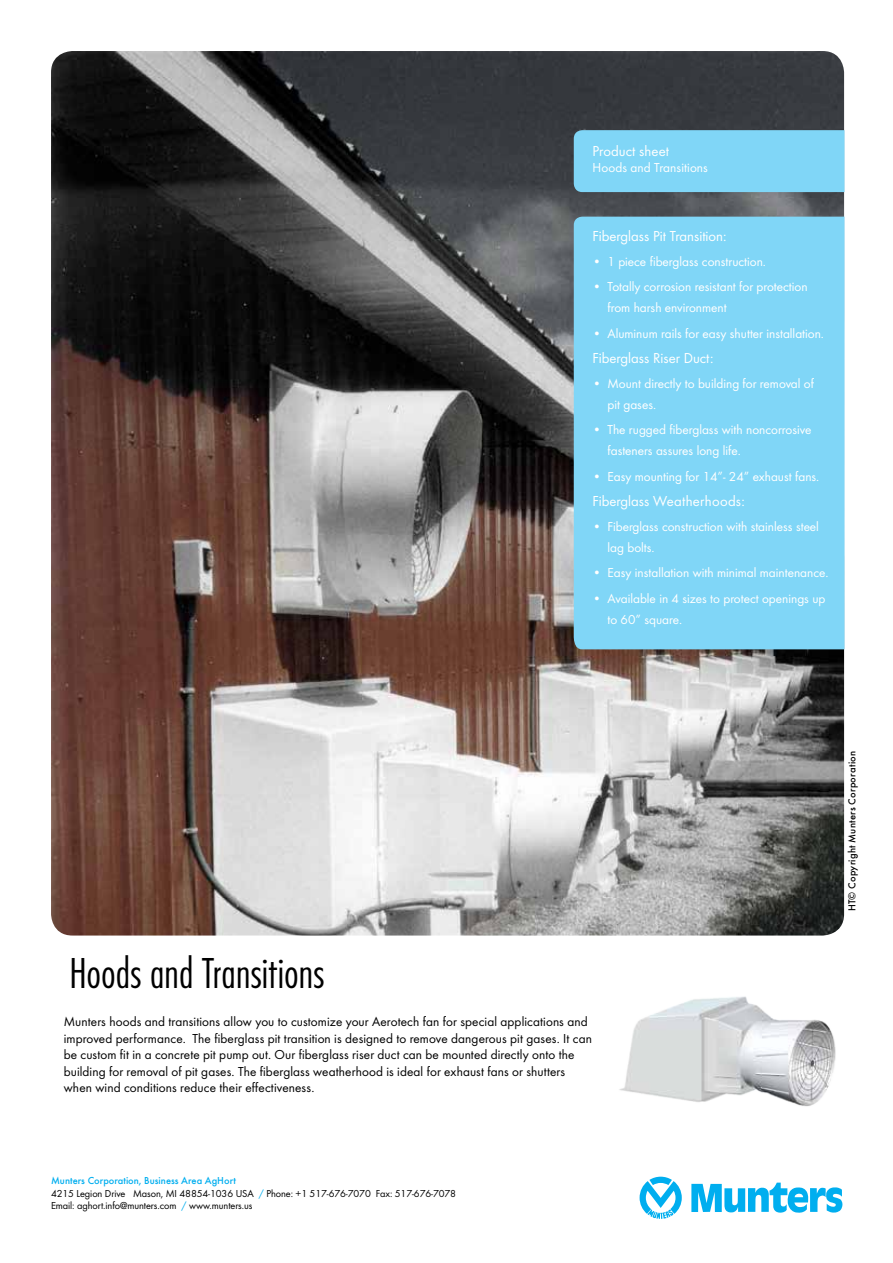
<style>
.page{position:relative;width:893px;height:1263px;background:#fff}
.page>*{position:absolute;margin:0;border:0;box-sizing:border-box;transform-origin:0 0}
.t1{font:300 45px "Futura Con";letter-spacing:-.005em;color:#000}
.t2{font:15px "Futura Boo";color:#fff}
.t3{font:13.5px/21px "Futura Boo";color:#fff}
.t4{font:13.5px/16.5px "Futura Boo";letter-spacing:.01em;color:#000}
.t5{font:10.5px/12.6px "Futura Boo";letter-spacing:-.005em;color:#000}
.t6{font:500 10.5px "Futura";color:#00aeef}
.t7{font:500 10.5px "Futura";letter-spacing:.025em;color:#000}
.s1{color:#00aeef}
</style>
<div class="page">
<img style="left:51px;top:51px;width:793px;height:884px">
<svg style="left:691px;top:1182px;width:151px;height:31px"></svg>
<svg style="left:640px;top:1177px;width:42px;height:42px"></svg>
<div style="left:573px;top:130px;width:271px;height:519px;background:#80d6f7"></div>
<img style="left:619px;top:996px;width:217px;height:111px">
<p class="t2" style="left:592px;top:142px;width:78px">Product sheet</p>
<p class="t3" style="left:592px;top:157px;width:117px">Hoods and Transitions</p>
<p class="t2" style="left:592px;top:227px;width:136px">Fiberglass Pit Transition:</p>
<p class="t3" style="left:592px;top:251px;width:175px">• 1 piece fiberglass construction.</p>
<p class="t3" style="left:607px;top:276px;width:202px;text-indent:-15px">• Totally corrosion resistant for protection from harsh environment</p>
<p class="t3" style="left:592px;top:323px;width:233px">• Aluminum rails for easy shutter installation.</p>
<p class="t2" style="left:592px;top:349px;width:122px">Fiberglass Riser Duct:</p>
<p class="t3" style="left:607px;top:373px;width:208px;text-indent:-15px">• Mount directly to building for removal of pit gases.</p>
<p class="t3" style="left:607px;top:419px;width:205px;text-indent:-15px">• The rugged fiberglass with noncorrosive fasteners assures long life.</p>
<p class="t3" style="left:592px;top:466px;width:228px">• Easy mounting for 14”- 24” exhaust fans.</p>
<p class="t2" style="left:592px;top:492px;width:154px">Fiberglass Weatherhoods:</p>
<p class="t3" style="left:607px;top:516px;width:213px;text-indent:-15px">• Fiberglass construction with stainless steel lag bolts.</p>
<p class="t3" style="left:592px;top:562px;width:237px">• Easy installation with minimal maintenance.</p>
<p class="t3" style="left:607px;top:588px;width:219px;text-indent:-15px">• Available in 4 sizes to protect openings up to 60” square.</p>
<h1 class="t1" style="left:69px;top:947px;width:256px">Hoods and Transitions</h1>
<p class="t4" style="left:64px;top:1014px;width:530px">Munters hoods and transitions allow you to customize your Aerotech fan for special applications and improved performance. The fiberglass pit transition is designed to remove dangerous pit gases. It can be custom fit in a concrete pit pump out. Our fiberglass riser duct can be mounted directly onto the building for removal of pit gases. The fiberglass weatherhood is ideal for exhaust fans or shutters when wind conditions reduce their effectiveness.</p>
<p class="t6" style="left:51px;top:1174px;width:186px">Munters Corporation, Business Area AgHort</p>
<p class="t5" style="left:51px;top:1187px;width:407px">4215 Legion Drive Mason, MI 48854-1036 USA <span class="s1">/</span> Phone: +1 517-676-7070 Fax: 517-676-7078<br>Email: aghort.info@munters.com <span class="s1">/</span> www.munters.us</p>
<p class="t7" style="left:846px;top:911px;width:162px;rotate:-90deg">HT© Copyright Munters Corporation</p>
</div>
